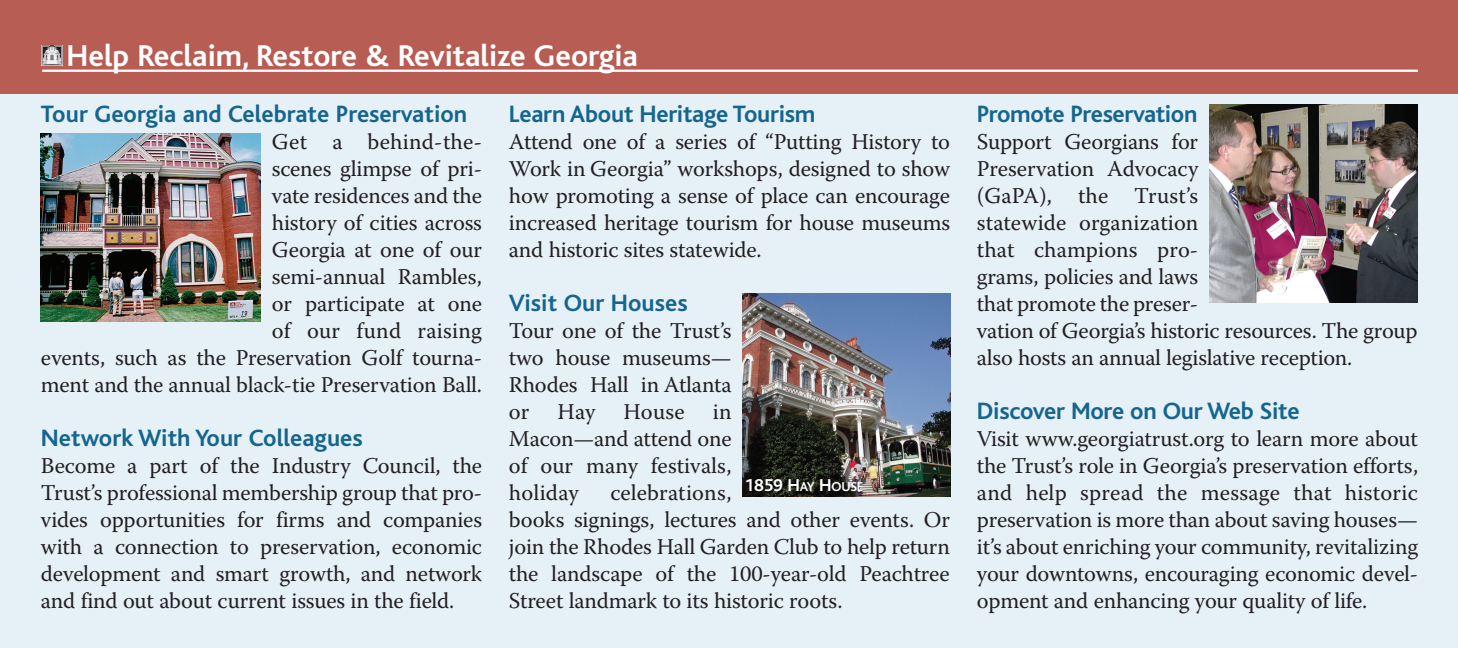
<style>
.page{position:relative;width:1458px;height:648px;background:#e6f0f7}
.page>*{position:absolute;margin:0;border:0;box-sizing:border-box;transform-origin:0 0}
.t1{font:700 31.5px "Bliss";color:#fff}
.t2{font:700 24.75px "Bliss";letter-spacing:-.01em;color:#15658d}
.t3{font:22.5px/27px "Warnock Pro";letter-spacing:-.01em;color:#231f20;text-align:justify}
.t4{font:700 18px "Bliss";color:#fff}
.s1{font-size:13.5px}
</style>
<div class="page">
<img style="left:41px;top:133px;width:220px;height:188px">
<img style="left:743px;top:294px;width:208px;height:202px">
<img style="left:1210px;top:105px;width:208px;height:197px">
<div style="left:0;top:0;width:1458px;height:94px;background:#b75d53"></div>
<hr style="left:42px;top:70px;width:1376px;height:2px;background:#fff">
<svg style="left:41px;top:45px;width:22px;height:21px"></svg>
<img style="left:41px;top:46px;width:21px;height:20px">
<h1 class="t1" style="left:67px;top:45px;width:573px">Help Reclaim, Restore &amp; Revitalize Georgia</h1>
<p class="t2" style="left:41px;top:106px;width:428px">Tour Georgia and Celebrate Preservation</p>
<p class="t3" style="left:41px;top:130px;width:443px;text-align:right">Get a behind-the-<br>scenes glimpse of pri-<br>vate residences and the<br>history of cities across<br>Georgia at one of our<br>semi-annual Rambles,<br>or participate at one<br>of our fund raising<br>events, such as the Preservation Golf tourna&shy;ment and the annual black-tie Preservation Ball.</p>
<p class="t2" style="left:41px;top:430px;width:323px">Network With Your Colleagues</p>
<p class="t3" style="left:41px;top:454px;width:443px">Become a part of the Industry Council, the Trust’s professional membership group that pro&shy;vides opportunities for firms and companies with a connection to preservation, economic development and smart growth, and network and find out about current issues in the field.</p>
<p class="t2" style="left:509px;top:106px;width:308px">Learn About Heritage Tourism</p>
<p class="t3" style="left:509px;top:130px;width:443px">Attend one of a series of “Putting History to Work in Georgia” workshops, designed to show how promoting a sense of place can encourage increased heritage tourism for house museums and historic sites statewide.</p>
<p class="t2" style="left:509px;top:295px;width:180px">Visit Our Houses</p>
<p class="t3" style="left:509px;top:319px;width:224px">Tour one of the Trust’s two house museums— Rhodes Hall in Atlanta or Hay House in Macon—and attend one of our many festivals, holiday</p>
<p class="t4" style="left:745px;top:479px;width:120px">1859 H<span class="s1">AY</span> H<span class="s1">OUSE</span></p>
<p class="t3" style="left:509px;top:481px;width:443px;text-align:left;text-indent:101px">celebrations,<br>books signings, lectures and other events. Or join the Rhodes Hall Garden Club to help return the landscape of the 100-year-old Peachtree Street landmark to its historic roots.</p>
<p class="t2" style="left:977px;top:106px;width:222px">Promote Preservation</p>
<p class="t3" style="left:977px;top:130px;width:442px;text-align:left">Support Georgians for<br>Preservation Advocacy<br>(GaPA), the Trust’s<br>statewide organization<br>that champions pro-<br>grams, policies and laws<br>that promote the preser-<br>vation of Georgia’s historic resources. The group also hosts an annual legislative reception.</p>
<p class="t2" style="left:977px;top:403px;width:324px">Discover More on Our Web Site</p>
<p class="t3" style="left:977px;top:427px;width:443px">Visit www.georgiatrust.org to learn more about the Trust’s role in Georgia’s preservation efforts, and help spread the message that historic preservation is more than about saving houses— it’s about enriching your community, revitalizing your downtowns, encouraging economic devel&shy;opment and enhancing your quality of life.</p>
</div>
